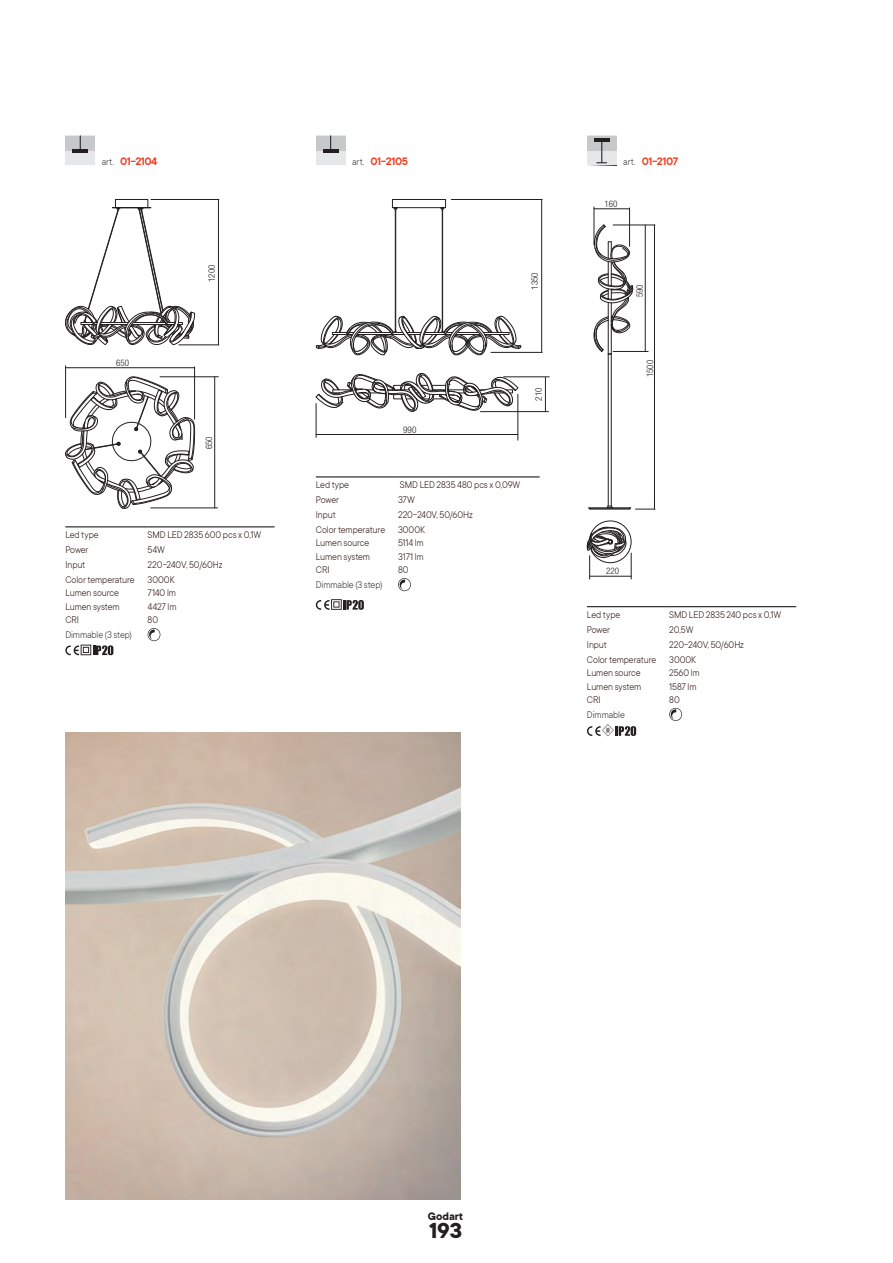
<style>
.page{position:relative;width:893px;height:1263px;background:#fff}
.page>*{position:absolute;margin:0;border:0;box-sizing:border-box;transform-origin:0 0}
.t1{font:700 24px "TT Commons";color:#231f20}
.t2{font:600 12px "TT Commons";letter-spacing:-.035em;color:#ef3e22}
.t3{font:700 12px "TT Commons";color:#231f20}
.t4{font:300 10.5px/13.5px "TT Commons";letter-spacing:-.01em;color:#1d0000;scale:.95 1}
.t5{font:300 10.5px "TT Commons";letter-spacing:-.01em;color:#231f20;scale:.95 1}
.t6{font:300 condensed 9.15px "Helvetica Neue LT Pro";color:#231f20}
.t7{font:300 condensed 9px "Helvetica Neue LT Pro";color:#231f20}
.s1{font-weight:300;font-size:10.5px;color:#231f20}
</style>
<div class="page">
<hr style="left:65px;top:527px;width:83px;height:1px;background:#000">
<hr style="left:148px;top:527px;width:127px;height:1px;background:#000">
<svg style="left:148px;top:628px;width:12px;height:13px"></svg>
<svg style="left:65px;top:645px;width:48px;height:10px"></svg>
<hr style="left:587px;top:606px;width:82px;height:1px;background:#000">
<hr style="left:669px;top:606px;width:127px;height:1px;background:#000">
<svg style="left:669px;top:708px;width:13px;height:13px"></svg>
<hr style="left:316px;top:477px;width:82px;height:1px;background:#000">
<hr style="left:398px;top:477px;width:142px;height:1px;background:#000">
<svg style="left:398px;top:578px;width:13px;height:13px"></svg>
<svg style="left:316px;top:599px;width:48px;height:11px"></svg>
<div style="left:65px;top:136px;width:30px;height:29px;background:#e6e7e9"></div>
<div style="left:65px;top:136px;width:30px;height:14px;background:#c7c8ca"></div>
<hr style="left:73px;top:149px;width:15px;height:4px;background:#231f20">
<svg style="left:80px;top:136px;width:1px;height:13px"></svg>
<div style="left:316px;top:136px;width:30px;height:29px;background:#e6e7e9"></div>
<div style="left:316px;top:136px;width:30px;height:14px;background:#c7c8ca"></div>
<hr style="left:323px;top:149px;width:15px;height:4px;background:#231f20">
<svg style="left:330px;top:136px;width:1px;height:13px"></svg>
<div style="left:587px;top:136px;width:30px;height:29px;background:#e6e7e9"></div>
<div style="left:587px;top:136px;width:30px;height:14px;background:#c7c8ca"></div>
<hr style="left:594px;top:138px;width:16px;height:3px;background:#231f20">
<svg style="left:597px;top:141px;width:10px;height:22px"></svg>
<hr style="left:654px;top:225px;width:1px;height:284px;background:#231f20">
<hr style="left:613px;top:225px;width:42px;height:1px;background:#231f20">
<hr style="left:594px;top:209px;width:36px;height:1px;background:#231f20">
<hr style="left:629px;top:208px;width:1px;height:38px;background:#231f20">
<hr style="left:594px;top:207px;width:1px;height:38px;background:#231f20">
<svg style="left:630px;top:508px;width:25px;height:2px"></svg>
<hr style="left:611px;top:354px;width:1px;height:152px;background:#231f20">
<hr style="left:608px;top:354px;width:1px;height:152px;background:#231f20">
<hr style="left:589px;top:508px;width:42px;height:1px;background:#231f20">
<hr style="left:590px;top:509px;width:40px;height:1px;background:#231f20">
<svg style="left:607px;top:505px;width:6px;height:4px"></svg>
<svg style="left:593px;top:224px;width:40px;height:131px"></svg>
<svg style="left:587px;top:520px;width:45px;height:59px"></svg>
<hr style="left:613px;top:351px;width:35px;height:1px;background:#231f20">
<hr style="left:645px;top:225px;width:1px;height:126px;background:#231f20">
<hr style="left:218px;top:199px;width:1px;height:146px;background:#231f20">
<hr style="left:151px;top:199px;width:68px;height:1px;background:#231f20">
<hr style="left:179px;top:345px;width:40px;height:1px;background:#231f20">
<hr style="left:66px;top:367px;width:129px;height:1px;background:#231f20">
<hr style="left:194px;top:367px;width:1px;height:52px;background:#231f20">
<hr style="left:65px;top:366px;width:1px;height:52px;background:#231f20">
<svg style="left:65px;top:376px;width:130px;height:133px"></svg>
<div style="left:115px;top:199px;width:33px;height:9px;border:1px solid #231f20"></div>
<svg style="left:65px;top:207px;width:130px;height:138px"></svg>
<hr style="left:160px;top:376px;width:58px;height:1px;background:#231f20">
<hr style="left:151px;top:508px;width:67px;height:1px;background:#231f20">
<hr style="left:214px;top:377px;width:1px;height:131px;background:#231f20">
<hr style="left:541px;top:199px;width:1px;height:153px;background:#231f20">
<hr style="left:451px;top:199px;width:91px;height:1px;background:#231f20">
<hr style="left:491px;top:352px;width:51px;height:1px;background:#231f20">
<hr style="left:316px;top:434px;width:202px;height:1px;background:#231f20">
<hr style="left:518px;top:394px;width:1px;height:46px;background:#231f20">
<hr style="left:316px;top:403px;width:1px;height:34px;background:#231f20">
<div style="left:392px;top:199px;width:54px;height:9px;border:1px solid #231f20"></div>
<hr style="left:395px;top:210px;width:1px;height:121px;background:#231f20">
<svg style="left:393px;top:207px;width:5px;height:3px"></svg>
<hr style="left:442px;top:210px;width:1px;height:121px;background:#231f20">
<svg style="left:440px;top:207px;width:5px;height:3px"></svg>
<svg style="left:315px;top:373px;width:204px;height:40px"></svg>
<svg style="left:316px;top:315px;width:206px;height:41px"></svg>
<hr style="left:504px;top:377px;width:45px;height:1px;background:#231f20">
<hr style="left:480px;top:411px;width:68px;height:1px;background:#231f20">
<hr style="left:545px;top:377px;width:1px;height:34px;background:#231f20">
<img style="left:65px;top:732px;width:395px;height:468px">
<svg style="left:587px;top:726px;width:49px;height:10px"></svg>
<p class="t2" style="left:102px;top:155px;width:57px"><span class="s1">art.</span> 01-2104</p>
<p class="t2" style="left:352px;top:155px;width:57px"><span class="s1">art.</span> 01-2105</p>
<p class="t2" style="left:623px;top:155px;width:56px"><span class="s1">art.</span> 01-2107</p>
<p class="t7" style="left:116px;top:357px;width:14px">650</p>
<p class="t7" style="left:206px;top:282px;width:19px;rotate:-90deg">1200</p>
<p class="t7" style="left:204px;top:449px;width:14px;rotate:-90deg">650</p>
<p class="t4" style="left:65px;top:528px;width:37px">Led type</p>
<p class="t4" style="left:148px;top:528px;width:121px">SMD LED 2835 600 pcs x 0,1W</p>
<p class="t4" style="left:65px;top:543px;width:26px">Power</p>
<p class="t4" style="left:148px;top:543px;width:20px">54W</p>
<p class="t4" style="left:65px;top:558px;width:23px">Input</p>
<p class="t4" style="left:65px;top:557px;width:167px;line-height:15px;text-indent:82px">220-240V, 50/60Hz<br>Color temperature 3000K</p>
<p class="t4" style="left:65px;top:586px;width:59px">Lumen source<br>Lumen system</p>
<p class="t4" style="left:148px;top:586px;width:32px">7140 lm<br>4427 lm</p>
<p class="t4" style="left:65px;top:613px;width:16px">CRI</p>
<p class="t4" style="left:148px;top:613px;width:13px">80</p>
<p class="t5" style="left:65px;top:629px;width:72px">Dimmable (3 step)</p>
<p class="t7" style="left:530px;top:290px;width:19px;rotate:-90deg">1350</p>
<p class="t6" style="left:403px;top:424px;width:15px">990</p>
<p class="t6" style="left:533px;top:401px;width:15px;rotate:-90deg">210</p>
<p class="t4" style="left:316px;top:478px;width:37px">Led type</p>
<p class="t4" style="left:400px;top:478px;width:128px">SMD LED 2835 480 pcs x 0,09W</p>
<p class="t4" style="left:316px;top:493px;width:26px">Power</p>
<p class="t4" style="left:398px;top:493px;width:19px">37W</p>
<p class="t4" style="left:316px;top:508px;width:23px">Input</p>
<p class="t4" style="left:316px;top:507px;width:167px;line-height:15px;text-indent:82px">220-240V, 50/60Hz<br>Color temperature 3000K</p>
<p class="t4" style="left:316px;top:536px;width:59px">Lumen source<br>Lumen system</p>
<p class="t4" style="left:398px;top:536px;width:28px">5114 lm<br>3171 lm</p>
<p class="t4" style="left:316px;top:563px;width:16px">CRI</p>
<p class="t4" style="left:398px;top:563px;width:13px">80</p>
<p class="t5" style="left:316px;top:579px;width:72px">Dimmable (3 step)</p>
<p class="t7" style="left:604px;top:199px;width:14px">160</p>
<p class="t7" style="left:634px;top:297px;width:14px;rotate:-90deg">590</p>
<p class="t7" style="left:645px;top:377px;width:19px;rotate:-90deg">1500</p>
<p class="t7" style="left:606px;top:566px;width:14px">220</p>
<p class="t4" style="left:587px;top:608px;width:37px">Led type</p>
<p class="t4" style="left:669px;top:608px;width:120px">SMD LED 2835 240 pcs x 0,1W</p>
<p class="t4" style="left:587px;top:623px;width:26px">Power</p>
<p class="t4" style="left:669px;top:623px;width:27px">20,5W</p>
<p class="t4" style="left:587px;top:638px;width:23px">Input</p>
<p class="t4" style="left:587px;top:637px;width:167px;line-height:15px;text-indent:82px">220-240V, 50/60Hz<br>Color temperature 3000K</p>
<p class="t4" style="left:587px;top:666px;width:59px">Lumen source<br>Lumen system</p>
<p class="t4" style="left:669px;top:666px;width:34px">2560 lm<br>1587 lm</p>
<p class="t4" style="left:587px;top:693px;width:16px">CRI</p>
<p class="t4" style="left:669px;top:693px;width:13px">80</p>
<p class="t5" style="left:587px;top:709px;width:41px">Dimmable</p>
<p class="t3" style="left:428px;top:1209px;width:37px">Godart</p>
<h1 class="t1" style="left:429px;top:1217px;width:35px">193</h1>
</div>
